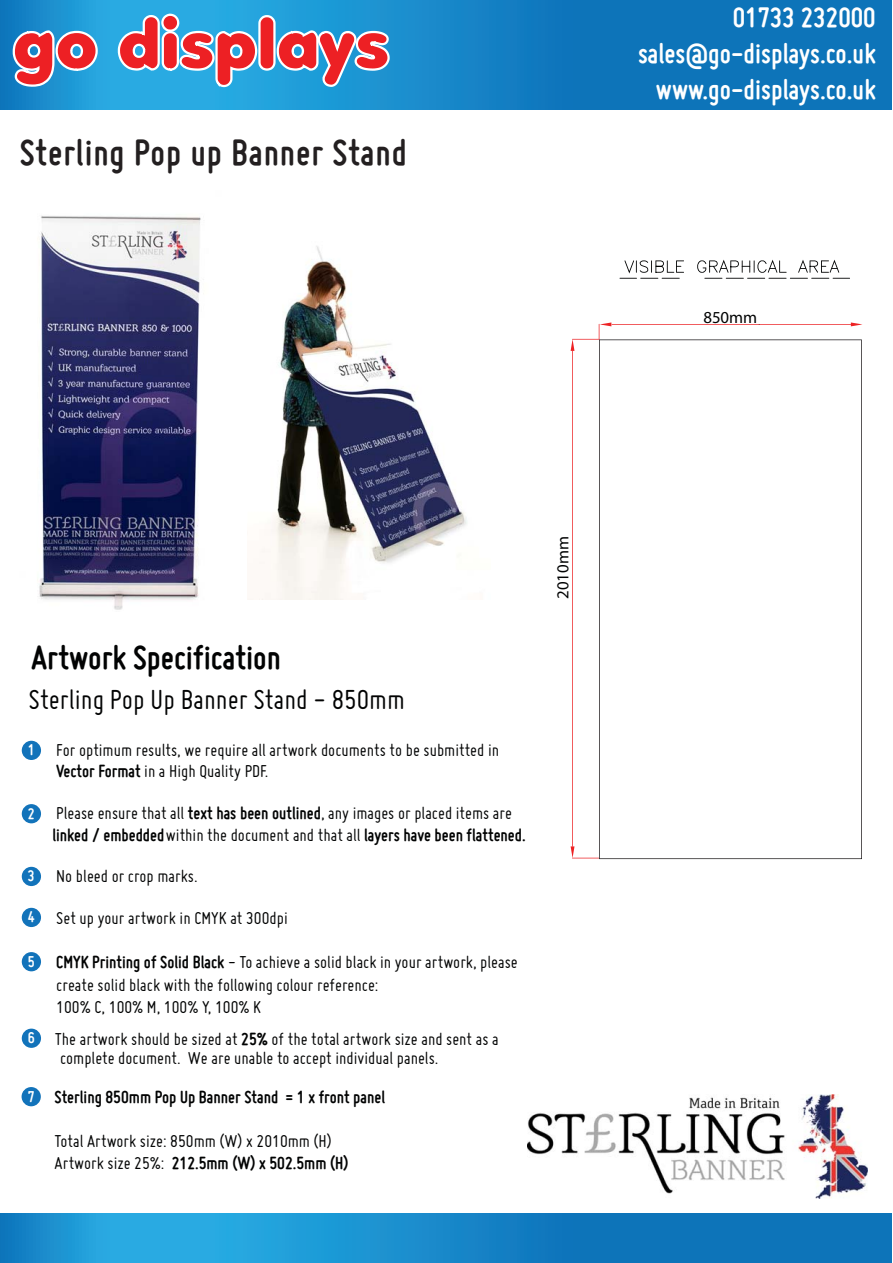
<style>
.page{position:relative;width:893px;height:1263px;background:#fff}
.page>*{position:absolute;margin:0;border:0;box-sizing:border-box;transform-origin:0 0}
.t1{font:67.5px "Debussy";color:#ed2024}
.t2{font:700 39px "Miso";letter-spacing:.025em;color:#231f20}
.t3{font:700 36px "Miso";color:#020303}
.t4{font:700 30px/36px "Miso";color:#fff;text-align:right}
.t5{font:30px "Miso";color:#020303}
.t6{font:18.75px/22.5px "Miso";color:#020303}
.t7{font:700 18.75px "Miso";color:#020303}
.t8{font:16.8px "Myriad Pro";color:#020303}
.t9{font:700 16.65px "Miso";color:#fff}
.s1{font-weight:700}
.s2{font-weight:700;font-size:16.65px;color:#fff}
</style>
<div class="page">
<img style="left:259px;top:246px;width:208px;height:353px">
<img style="left:39px;top:216px;width:162px;height:394px">
<div style="left:22px;top:741px;width:19px;height:19px;background:#1273ba;border-radius:50%"></div>
<div style="left:22px;top:804px;width:19px;height:19px;background:#1273ba;border-radius:50%"></div>
<div style="left:22px;top:867px;width:19px;height:19px;background:#1273ba;border-radius:50%"></div>
<div style="left:22px;top:908px;width:19px;height:19px;background:#1273ba;border-radius:50%"></div>
<div style="left:22px;top:952px;width:19px;height:19px;background:#1273ba;border-radius:50%"></div>
<div style="left:22px;top:1087px;width:19px;height:19px;background:#1273ba;border-radius:50%"></div>
<div style="left:22px;top:1029px;width:19px;height:19px;background:#1273ba;border-radius:50%"></div>
<svg style="left:619px;top:260px;width:65px;height:19px"></svg>
<svg style="left:697px;top:260px;width:153px;height:19px"></svg>
<svg style="left:571px;top:322px;width:291px;height:537px"></svg>
<svg style="left:599px;top:339px;width:263px;height:520px"></svg>
<svg style="left:0;top:0;width:891px;height:109px;background:#1380c3"></svg>
<svg style="left:11px;top:29px;width:88px;height:59px;background:#43a3d7"></svg>
<svg style="left:117px;top:12px;width:274px;height:77px;background:#43afe1"></svg>
<svg style="left:0;top:1213px;width:891px;height:50px;background:#1788c9"></svg>
<img style="left:527px;top:1095px;width:340px;height:104px">
<h1 class="t1" style="left:12px;top:14px;width:379px">go displays</h1>
<h3 class="t4" style="left:638px;top:-1px;width:239px">01733 232000 sales@go-displays.co.uk www.go-displays.co.uk</h3>
<h2 class="t2" style="left:20px;top:131px;width:389px">Sterling Pop up Banner Stand</h2>
<h3 class="t3" style="left:32px;top:637px;width:251px">Artwork Specification</h3>
<h3 class="t5" style="left:29px;top:689px;width:378px">Sterling Pop Up Banner Stand - 850mm</h3>
<p class="t9" style="left:28px;top:741px;width:8px">1</p>
<p class="t6" style="left:56px;top:742px;width:445px;line-height:21px">For optimum results, we require all artwork documents to be submitted in<br><span class="s1">Vector Format</span> in a High Quality PDF.</p>
<p class="t6" style="left:52px;top:803px;width:475px">Please ensure that all <span class="s1">text has been outlined</span>, any images or placed items are <span class="s1">linked / embedded</span>within the document and that all <span class="s1">layers have been flattened.</span></p>
<p class="t6" style="left:56px;top:867px;width:143px">No bleed or crop marks.</p>
<p class="t6" style="left:28px;top:909px;width:261px"><span class="s2">4</span> Set up your artwork in CMYK at 300dpi</p>
<p class="t6" style="left:56px;top:953px;width:463px"><span class="s1">CMYK Printing of Solid Black</span> - To achieve a solid black in your artwork, please create solid black with the following colour reference:<br>100% C, 100% M, 100% Y, 100% K</p>
<p class="t9" style="left:28px;top:804px;width:8px">2</p>
<p class="t9" style="left:28px;top:867px;width:8px">3</p>
<p class="t9" style="left:28px;top:952px;width:8px">5</p>
<p class="t6" style="left:60px;top:1031px;width:440px;line-height:19.2px;text-indent:-32px"><span class="s2">6</span> The artwork should be sized at <span class="s1">25%</span> of the total artwork size and sent as a complete document. We are unable to accept individual panels.</p>
<p class="t9" style="left:28px;top:1087px;width:8px">7</p>
<p class="t7" style="left:55px;top:1086px;width:332px">Sterling 850mm Pop Up Banner Stand = 1 x front panel</p>
<p class="t6" style="left:55px;top:1131px;width:295px">Total Artwork size: 850mm (W) x 2010mm (H)<br>Artwork size 25%: <span class="s1">212.5mm (W) x 502.5mm (H)</span></p>
<p class="t8" style="left:553px;top:599px;width:64px;rotate:-90deg">2010mm</p>
<p class="t8" style="left:703px;top:307px;width:55px">850mm</p>
</div>
